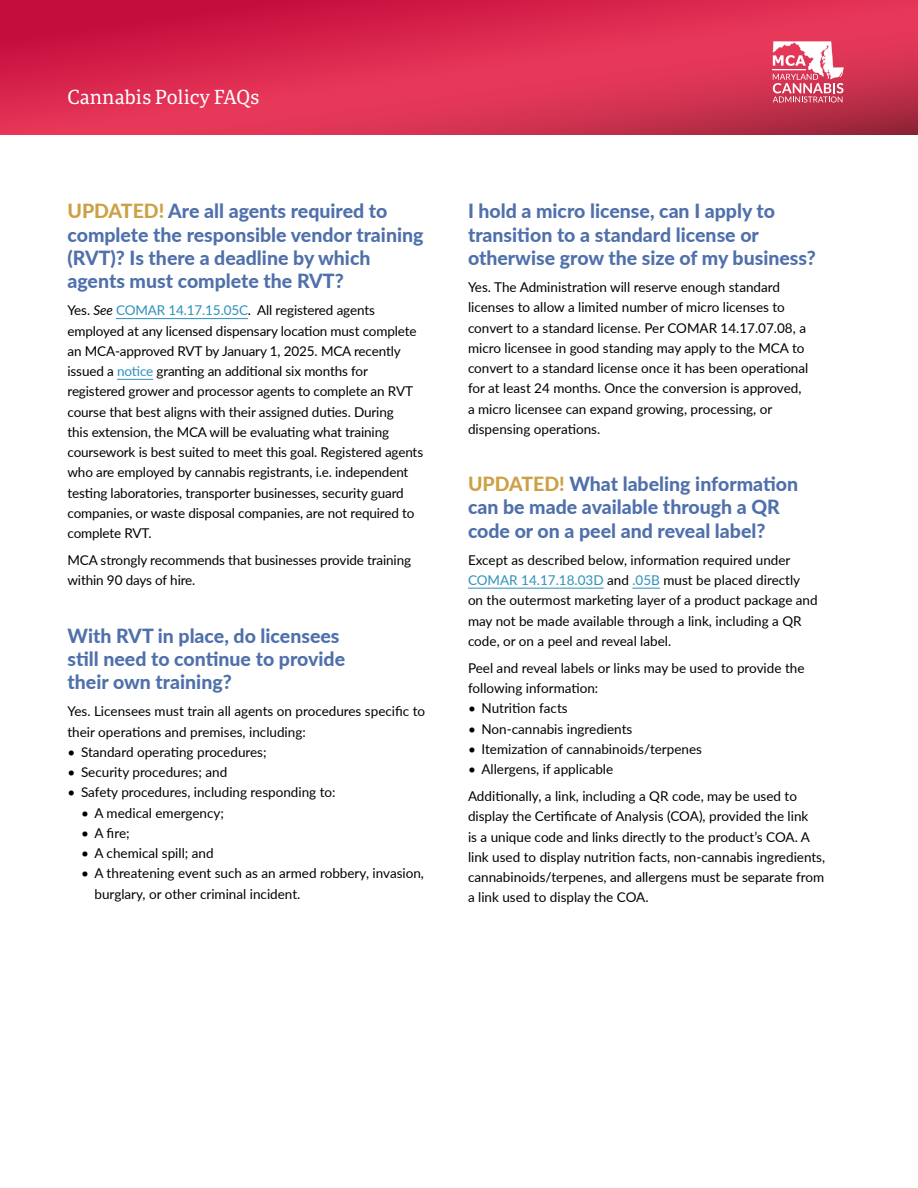
<style>
.page{position:relative;width:918px;height:1188px;background:#fff}
.page>*{position:absolute;margin:0;border:0;box-sizing:border-box;transform-origin:0 0}
.t1{font:800 19.5px/23.4px "Lato";color:#4f70ab}
.t2{font:19.5px "Portada";color:#fff}
.t3{font:13.5px/20.2px "Lato";color:#000}
.s1{color:#cca145}
.s2{font-style:italic}
.s3{color:#2e91ba}
</style>
<div class="page">
<hr style="left:116px;top:318px;width:132px;height:1px;background:#2e91ba">
<hr style="left:117px;top:379px;width:36px;height:1px;background:#2e91ba">
<hr style="left:468px;top:588px;width:136px;height:1px;background:#2e91ba">
<svg style="left:632px;top:588px;width:28px;height:1px"></svg>
<svg style="left:0;top:0;width:918px;height:135px;background:#d72b4e"></svg>
<svg style="left:773px;top:41px;width:71px;height:62px"></svg>
<h1 class="t2" style="left:68px;top:83px;width:193px">Cannabis Policy FAQs</h1>
<h1 class="t1" style="left:68px;top:199px;width:358px"><span class="s1">UPDATED!</span> Are all agents required to complete the responsible vendor training (RVT)? Is there a deadline by which agents must complete the RVT?</h1>
<p class="t3" style="left:68px;top:300px;width:357px">Yes. <span class="s2">See</span> <span class="s3">COMAR 14.17.15.05C</span>. All registered agents employed at any licensed dispensary location must complete an MCA-approved RVT by January 1, 2025. MCA recently issued a <span class="s3">notice</span> granting an additional six months for registered grower and processor agents to complete an RVT course that best aligns with their assigned duties. During<br>this extension, the MCA will be evaluating what training coursework is best suited to meet this goal. Registered agents who are employed by cannabis registrants, i.e. independent testing laboratories, transporter businesses, security guard companies, or waste disposal companies, are not required to complete RVT.</p>
<p class="t3" style="left:68px;top:550px;width:345px">MCA strongly recommends that businesses provide training within 90 days of hire.</p>
<h1 class="t1" style="left:68px;top:623px;width:279px">With RVT in place, do licensees still need to continue to provide their own training?</h1>
<p class="t3" style="left:68px;top:701px;width:359px">Yes. Licensees must train all agents on procedures specific to their operations and premises, including:</p>
<p class="t3" style="left:68px;top:741px;width:201px">• Standard operating procedures;</p>
<p class="t3" style="left:68px;top:762px;width:161px">• Security procedures; and</p>
<p class="t3" style="left:68px;top:782px;width:270px">• Safety procedures, including responding to:</p>
<p class="t3" style="left:81px;top:802px;width:145px">• A medical emergency;</p>
<p class="t3" style="left:81px;top:822px;width:50px">• A fire;</p>
<p class="t3" style="left:81px;top:843px;width:134px">• A chemical spill; and</p>
<p class="t3" style="left:94px;top:863px;width:331px;text-indent:-14px">• A threatening event such as an armed robbery, invasion, burglary, or other criminal incident.</p>
<h1 class="t1" style="left:468px;top:199px;width:349px">I hold a micro license, can I apply to transition to a standard license or otherwise grow the size of my business?</h1>
<p class="t3" style="left:468px;top:276px;width:342px">Yes. The Administration will reserve enough standard licenses to allow a limited number of micro licenses to convert to a standard license. Per COMAR 14.17.07.08, a micro licensee in good standing may apply to the MCA to convert to a standard license once it has been operational for at least 24 months. Once the conversion is approved, a micro licensee can expand growing, processing, or dispensing operations.</p>
<h1 class="t1" style="left:468px;top:471px;width:332px"><span class="s1">UPDATED!</span> What labeling information can be made available through a QR code or on a peel and reveal label?</h1>
<p class="t3" style="left:468px;top:549px;width:351px">Except as described below, information required under <span class="s3">COMAR 14.17.18.03D</span> and <span class="s3">.05B</span> must be placed directly on the outermost marketing layer of a product package and may not be made available through a link, including a QR code, or on a peel and reveal label.</p>
<p class="t3" style="left:468px;top:657px;width:338px">Peel and reveal labels or links may be used to provide the following information:</p>
<p class="t3" style="left:468px;top:698px;width:101px">• Nutrition facts</p>
<p class="t3" style="left:468px;top:718px;width:166px">• Non-cannabis ingredients</p>
<p class="t3" style="left:468px;top:738px;width:236px">• Itemization of cannabinoids/terpenes</p>
<p class="t3" style="left:468px;top:755px;width:331px;line-height:27px">• Allergens, if applicable<br>Additionally, a link, including a QR code, may be used to</p>
<p class="t3" style="left:468px;top:806px;width:359px">display the Certificate of Analysis (COA), provided the link<br>is a unique code and links directly to the product’s COA. A link used to display nutrition facts, non-cannabis ingredients, cannabinoids/terpenes, and allergens must be separate from a link used to display the COA.</p>
</div>
